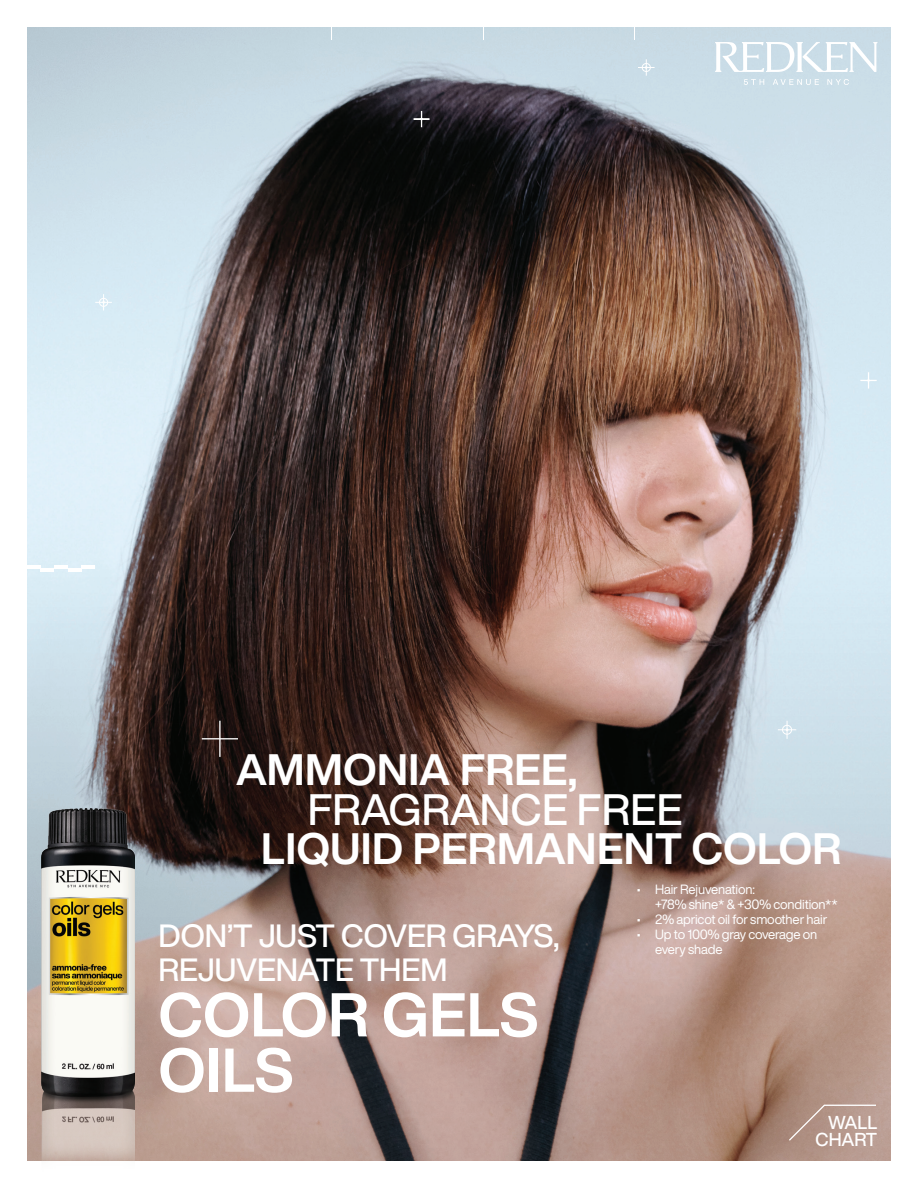
<style>
.page{position:relative;width:918px;height:1188px;background:#fff}
.page>*{position:absolute;margin:0;border:0;box-sizing:border-box;transform-origin:0 0}
.t1{font:700 60.6px/55.3px "Helvetica Now Display";letter-spacing:.01em;color:#fff}
.t2{font:700 43.2px "Helvetica Now Display";letter-spacing:.01em;color:#fff}
.t3{font:500 43.2px "Helvetica Now Display";letter-spacing:.01em;color:#fff}
.t4{font:500 31.65px "Helvetica Now Display";letter-spacing:-.005em;color:#fff}
.t5{font:500 18.45px/17.1px "Helvetica Now Display";letter-spacing:-.005em;color:#fff;text-align:right}
.t6{font:13.2px/15px "Helvetica Now Display";letter-spacing:-.01em;color:#fff}
</style>
<div class="page">
<img style="left:27px;top:28px;width:864px;height:544px">
<svg style="left:27px;top:572px;width:864px;height:589px;background:#917c76"></svg>
<svg style="left:715px;top:42px;width:162px;height:30px"></svg>
<svg style="left:744px;top:79px;width:20px;height:6px"></svg>
<svg style="left:773px;top:79px;width:46px;height:6px"></svg>
<svg style="left:827px;top:79px;width:22px;height:6px"></svg>
<svg style="left:332px;top:27px;width:1px;height:12px"></svg>
<hr style="left:27px;top:565px;width:14px;height:4px;background:#fff">
<hr style="left:54px;top:565px;width:14px;height:4px;background:#fff">
<hr style="left:82px;top:565px;width:13px;height:4px;background:#fff">
<svg style="left:41px;top:569px;width:13px;height:3px"></svg>
<hr style="left:68px;top:569px;width:14px;height:3px;background:#fff">
<svg style="left:638px;top:59px;width:17px;height:17px"></svg>
<svg style="left:95px;top:294px;width:17px;height:16px"></svg>
<svg style="left:778px;top:721px;width:18px;height:18px"></svg>
<svg style="left:413px;top:111px;width:17px;height:16px"></svg>
<svg style="left:860px;top:372px;width:17px;height:17px"></svg>
<svg style="left:788px;top:1104px;width:89px;height:38px;background:#b5988c"></svg>
<hr style="left:202px;top:738px;width:36px;height:1px;background:#fff">
<hr style="left:219px;top:721px;width:2px;height:36px;background:#fff">
<img style="left:42px;top:808px;width:93px;height:353px">
<p class="t2" style="left:236px;top:740px;width:343px">AMMONIA FREE,</p>
<p class="t3" style="left:308px;top:780px;width:376px">FRAGRANCE FREE</p>
<p class="t2" style="left:261px;top:819px;width:581px">LIQUID PERMANENT COLOR</p>
<p class="t6" style="left:655px;top:882px;width:184px;text-indent:-18px">• Hair Rejuvenation:<br>+78% shine* &amp; +30% condition**</p>
<p class="t6" style="left:637px;top:912px;width:192px">• 2% apricot oil for smoother hair</p>
<p class="t6" style="left:637px;top:927px;width:182px">• Up to 100% gray coverage on</p>
<p class="t4" style="left:159px;top:914px;width:403px">DON’T JUST COVER GRAYS,</p>
<p class="t6" style="left:655px;top:942px;width:69px">every shade</p>
<p class="t4" style="left:159px;top:948px;width:290px">REJUVENATE THEM</p>
<p class="t1" style="left:159px;top:987px;width:381px">COLOR GELS<br>OILS</p>
<p class="t5" style="left:815px;top:1114px;width:63px">WALL<br>CHART</p>
</div>
